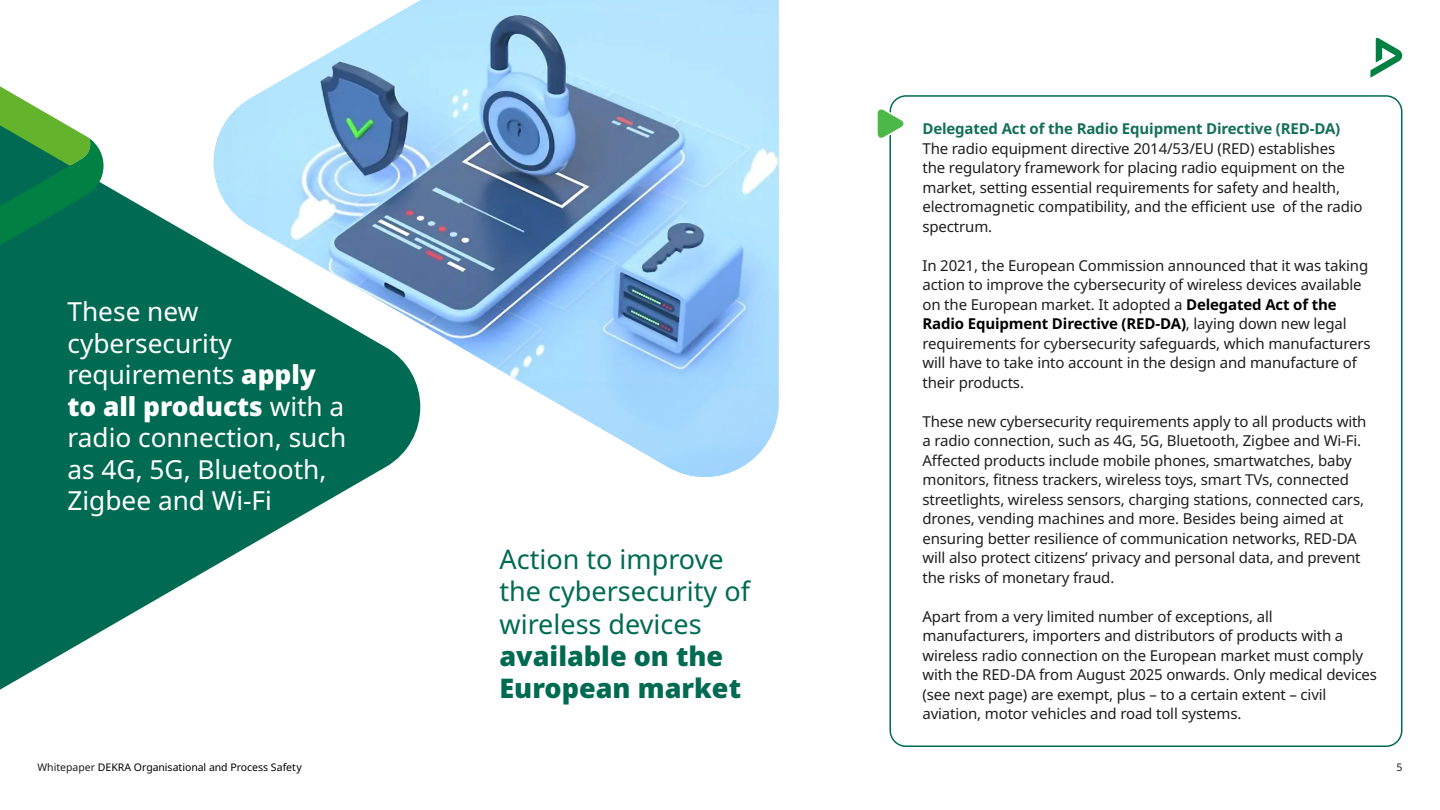
<style>
.page{position:relative;width:1440px;height:810px;background:#fff}
.page>*{position:absolute;margin:0;border:0;box-sizing:border-box;transform-origin:0 0}
.HL_36pt_Gruen{font:27px/32.4px "Noto Sans";color:#006b52}
.HL_36pt_Black_Green{font:900 27px/32.4px "Noto Sans";color:#006b52}
.t1{font:26.25px/31.5px "Noto Sans";color:#fff}
.Copy{font:15px/19.5px "Noto Sans";letter-spacing:-.01em;color:#1e1e1e}
.Copy_Bold_Green{font:700 15px "Noto Sans";letter-spacing:-.01em;color:#136f57}
.t2{font:10.5px "Noto Sans";color:#000}
.t3{font:10.5px "Noto Sans";color:#1e1e1e}
.s1{font-weight:900}
.s2{font-weight:700;color:#000}
.s3{color:#1e1e1e}
</style>
<div class="page">
<svg style="left:1370px;top:38px;width:32px;height:40px"></svg>
<svg style="left:0;top:184px;width:337px;height:506px;fill:#006b52"></svg>
<svg style="left:0;top:86px;width:104px;height:196px"></svg>
<svg style="left:877px;top:106px;width:27px;height:35px"></svg>
<img style="left:210px;top:0;width:569px;height:495px">
<p class="t1" style="left:68px;top:297px;width:280px">These new cybersecurity requirements <span class="s1">apply to all products</span> with a radio connection, such as 4G, 5G, Bluetooth,<br>Zigbee and Wi-Fi</p>
<p class="HL_36pt_Gruen" style="left:500px;top:544px;width:252px">Action to improve the cybersecurity of wireless devices</p>
<p class="HL_36pt_Black_Green" style="left:500px;top:641px;width:243px">available on the<br>European market</p>
<p class="Copy_Bold_Green" style="left:922px;top:120px;width:419px">Delegated Act of the Radio Equipment Directive (RED-DA)</p>
<p class="Copy" style="left:922px;top:139px;width:442px">The radio equipment directive 2014/53/EU (RED) establishes<br>the regulatory framework for placing radio equipment on the market, setting essential requirements for safety and health, electromagnetic compatibility, and the efficient use of the radio spectrum.</p>
<p class="Copy" style="left:922px;top:256px;width:447px">In 2021, the European Commission announced that it was taking</p>
<p class="Copy" style="left:922px;top:275px;width:450px">action to improve the cybersecurity of wireless devices available on the European market. It adopted a <span class="s2">Delegated Act of the Radio Equipment Directive (RED-DA)</span>, laying down new legal requirements for cybersecurity safeguards, which manufacturers will have to take into account in the design and manufacture of their products.</p>
<p class="Copy" style="left:922px;top:412px;width:446px">These new cybersecurity requirements apply to all products with</p>
<p class="Copy" style="left:922px;top:431px;width:443px">a radio connection, such as 4G, 5G, Bluetooth, Zigbee and Wi-Fi.<br>Affected products include mobile phones, smartwatches, baby monitors, fitness trackers, wireless toys, smart TVs, connected streetlights, wireless sensors, charging stations, connected cars, drones, vending machines and more. Besides being aimed at</p>
<p class="Copy" style="left:922px;top:529px;width:440px">ensuring better resilience of communication networks, RED-DA will also protect citizens’ privacy and personal data, and prevent the risks of monetary fraud.</p>
<p class="Copy" style="left:922px;top:607px;width:456px">Apart from a very limited number of exceptions, all manufacturers, importers and distributors of products with a wireless radio connection on the European market must comply with the RED-DA from August 2025 onwards. Only medical devices (see next page) are exempt, plus – to a certain extent – civil aviation, motor vehicles and road toll systems.</p>
<p class="t2" style="left:38px;top:760px;width:266px"><span class="s3">Whitepaper</span> DEKRA Organisational and Process Safety</p>
<p class="t3" style="left:1396px;top:760px;width:8px">5</p>
</div>
